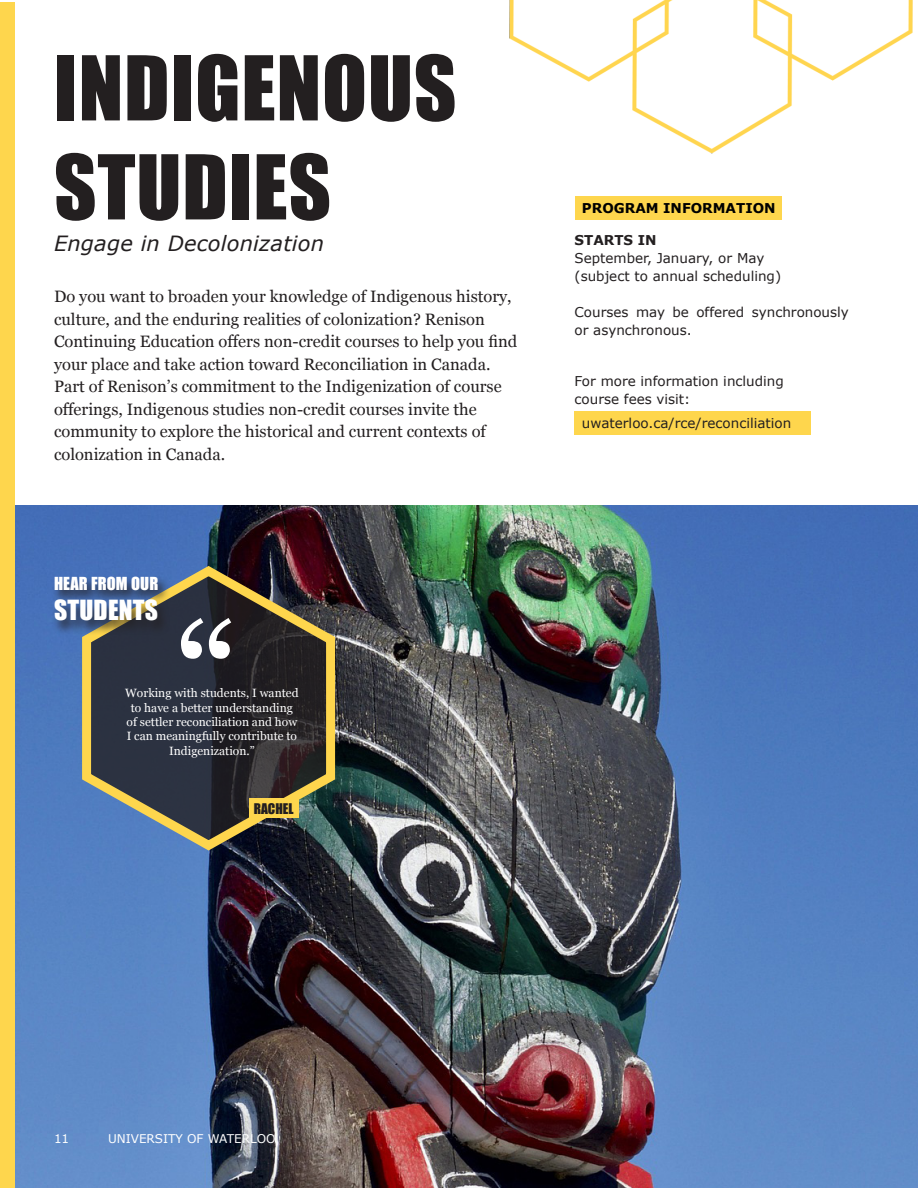
<style>
.page{position:relative;width:918px;height:1188px;background:#fff}
.page>*{position:absolute;margin:0;border:0;box-sizing:border-box;transform-origin:0 0}
.t1{font:154.5px "Georgia";color:#fff}
.t2{font:82.5px "Impact";letter-spacing:.01em;color:#231f20}
.t3{font:25.5px "Impact";letter-spacing:.01em;color:#fff}
.t4{font:italic 21px "Verdana";letter-spacing:.01em;color:#231f20}
.t5{font:16.5px/22.5px "Georgia";color:#231f20}
.t6{font:16.5px "Impact";letter-spacing:.01em;color:#fff}
.t7{font:13.5px/18px "Verdana";color:#231f20}
.t8{font:700 13.5px "Verdana";color:#000}
.t9{font:700 13.5px "Verdana";color:#231f20}
.t10{font:13.5px "Impact";color:#231f20}
.t11{font:12px/14.4px "Georgia";color:#fff;text-align:center}
.t12{font:12px "Verdana";color:#fff}
</style>
<div class="page">
<img style="left:14px;top:505px;width:904px;height:683px">
<div style="left:575px;top:196px;width:207px;height:24px;background:#fed64d"></div>
<div style="left:575px;top:411px;width:236px;height:24px;background:#fed64d"></div>
<svg style="left:74px;top:561px;width:266px;height:295px;background:#414347"></svg>
<div style="left:249px;top:798px;width:50px;height:20px;background:#fed64d"></div>
<div style="left:0;top:2px;width:14px;height:1186px;background:#fed64d"></div>
<div style="left:52px;top:575px;width:118px;height:60px;background:#231f20;opacity:.76"></div>
<img style="left:509px;top:0;width:404px;height:154px">
<p class="t2" style="left:54px;top:24px;width:404px">INDIGENOUS</p>
<p class="t2" style="left:54px;top:123px;width:279px">STUDIES</p>
<p class="t4" style="left:54px;top:230px;width:272px">Engage in Decolonization</p>
<p class="t9" style="left:575px;top:231px;width:84px">STARTS IN</p>
<p class="t7" style="left:575px;top:249px;width:191px">September, January, or May</p>
<p class="t7" style="left:575px;top:267px;width:208px">(subject to annual scheduling)</p>
<p class="t7" style="left:575px;top:303px;width:276px">Courses may be offered synchronously or asynchronous.</p>
<p class="t8" style="left:582px;top:200px;width:195px">PROGRAM INFORMATION</p>
<p class="t5" style="left:54px;top:284px;width:465px">Do you want to broaden your knowledge of Indigenous history, culture, and the enduring realities of colonization? Renison Continuing Education offers non-credit courses to help you find your place and take action toward Reconciliation in Canada.<br>Part of Renison’s commitment to the Indigenization of course offerings, Indigenous studies non-credit courses invite the community to explore the historical and current contexts of colonization in Canada.</p>
<p class="t7" style="left:575px;top:372px;width:211px">For more information including</p>
<p class="t7" style="left:575px;top:390px;width:117px">course fees visit:</p>
<p class="t7" style="left:582px;top:414px;width:211px">uwaterloo.ca/rce/reconciliation</p>
<p class="t6" style="left:54px;top:570px;width:106px">HEAR FROM OUR</p>
<p class="t3" style="left:54px;top:590px;width:106px">STUDENTS</p>
<p class="t1" style="left:175px;top:567px;width:65px">“</p>
<p class="t11" style="left:125px;top:685px;width:175px">Working with students, I wanted to have a better understanding of settler reconciliation and how<br>I can meaningfully contribute to<br>Indigenization.”</p>
<p class="t10" style="left:254px;top:798px;width:41px">RACHEL</p>
<p class="t12" style="left:54px;top:1131px;width:17px">11</p>
<p class="t12" style="left:108px;top:1131px;width:169px">UNIVERSITY OF WATERLOO</p>
</div>
